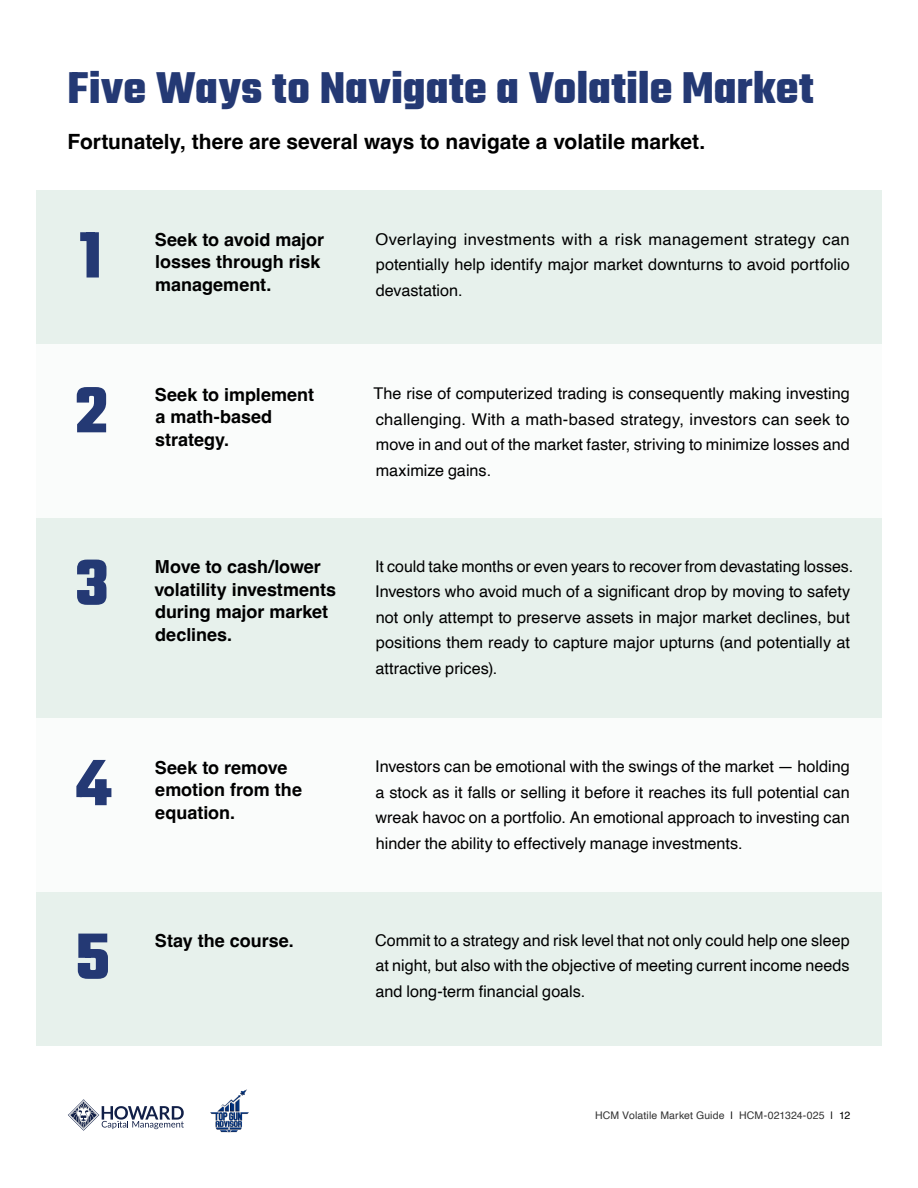
<style>
.page{position:relative;width:918px;height:1188px;background:#fff}
.page>*{position:absolute;margin:0;border:0;box-sizing:border-box;transform-origin:0 0}
.t1{font:300 70.5px/154.8px "Teko";color:#243974}
.t2{font:300 48px "Teko";letter-spacing:.005em;color:#243974}
.t3{font:700 21px "Helvetica";letter-spacing:-.005em;color:#000}
.t4{font:700 18px/22.5px "Helvetica";color:#000}
.t5{font:16.2px/25.5px "Helvetica";color:#000;text-align:justify}
.t6{font:10.5px "Helvetica";letter-spacing:.015em;color:#333}
.s1{color:#000}
</style>
<div class="page">
<img style="left:210px;top:1089px;width:39px;height:44px">
<div style="left:36px;top:190px;width:846px;height:155px;background:#e7f1ec"></div>
<div style="left:36px;top:345px;width:846px;height:173px;background:#fafcfb"></div>
<div style="left:36px;top:718px;width:846px;height:174px;background:#fafcfb"></div>
<div style="left:36px;top:518px;width:846px;height:199px;background:#e7f1ec"></div>
<div style="left:36px;top:892px;width:846px;height:154px;background:#e7f1ec"></div>
<svg style="left:68px;top:1100px;width:116px;height:31px"></svg>
<h2 class="t2" style="left:68px;top:63px;width:748px">Five Ways to Navigate a Volatile Market</h2>
<p class="t3" style="left:68px;top:129px;width:639px">Fortunately, there are several ways to navigate a volatile market.</p>
<h1 class="t1" style="left:75px;top:184px;width:35px">1<br>2</h1>
<h1 class="t1" style="left:75px;top:511px;width:35px">3</h1>
<h1 class="t1" style="left:76px;top:712px;width:37px">4</h1>
<h1 class="t1" style="left:75px;top:885px;width:37px">5</h1>
<p class="t4" style="left:155px;top:230px;width:171px">Seek to avoid major losses through risk management.</p>
<p class="t4" style="left:155px;top:385px;width:161px">Seek to implement a math-based strategy.</p>
<p class="t4" style="left:154px;top:558px;width:183px">Move to cash/lower volatility investments during major market declines.</p>
<p class="t4" style="left:155px;top:758px;width:149px">Seek to remove emotion from the equation.</p>
<p class="t4" style="left:155px;top:932px;width:140px">Stay the course.</p>
<p class="t5" style="left:375px;top:227px;width:476px">Overlaying investments with a risk management strategy can potentially help identify major market downturns to avoid portfolio devastation.</p>
<p class="t5" style="left:374px;top:381px;width:478px">The rise of computerized trading is consequently making investing challenging. With a math-based strategy, investors can seek to move in and out of the market faster, striving to minimize losses and maximize gains.</p>
<p class="t5" style="left:375px;top:554px;width:480px;text-align:left">It could take months or even years to recover from devastating losses.<br>Investors who avoid much of a significant drop by moving to safety not only attempt to preserve assets in major market declines, but positions them ready to capture major upturns (and potentially at attractive prices).</p>
<p class="t5" style="left:375px;top:754px;width:476px">Investors can be emotional with the swings of the market — holding a stock as it falls or selling it before it reaches its full potential can wreak havoc on a portfolio. An emotional approach to investing can hinder the ability to effectively manage investments.</p>
<p class="t5" style="left:375px;top:928px;width:476px">Commit to a strategy and risk level that not only could help one sleep at night, but also with the objective of meeting current income needs and long-term financial goals.</p>
<p class="t6" style="left:595px;top:1107px;width:257px">HCM Volatile Market Guide <span class="s1">|</span> HCM-021324-025 <span class="s1">| 12</span></p>
</div>
